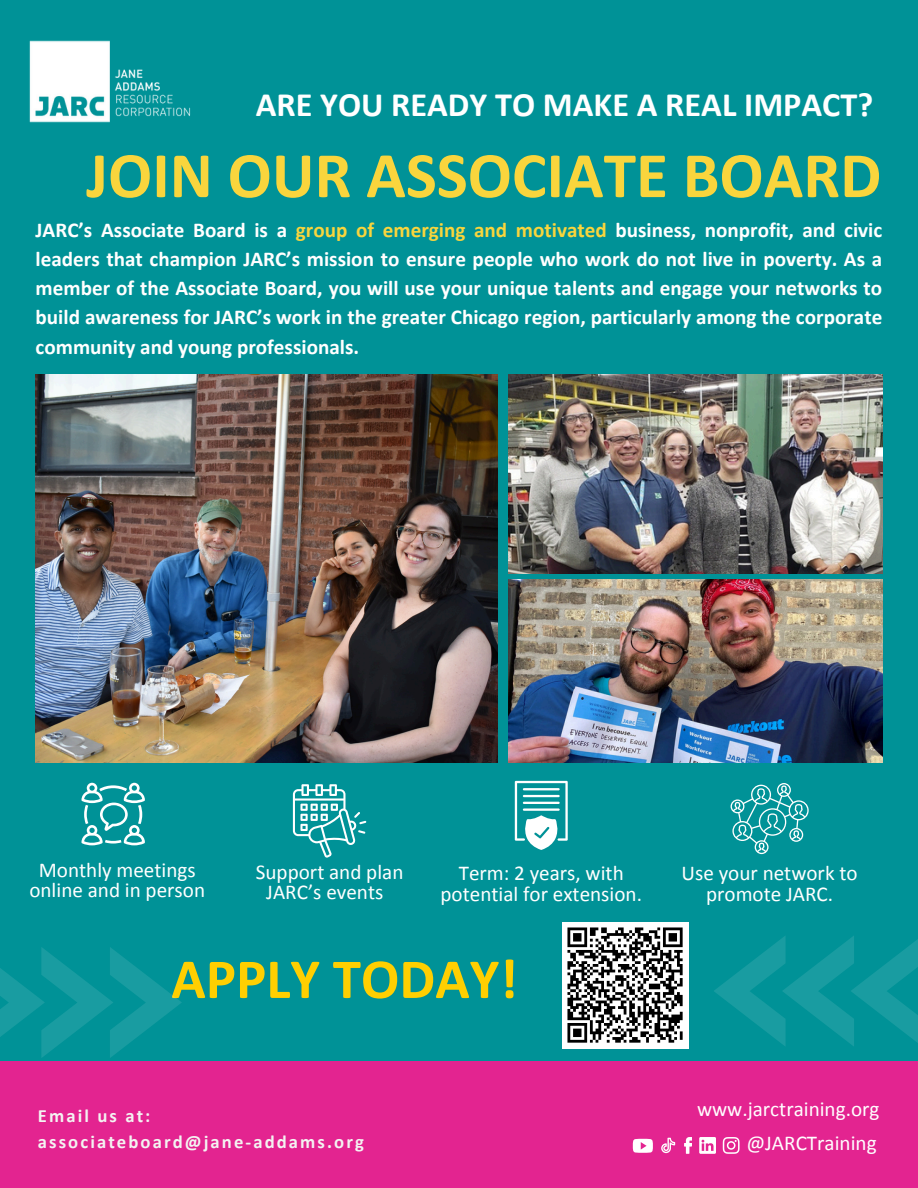
<style>
.page{position:relative;width:918px;height:1188px;background:#009297}
.page>*{position:absolute;margin:0;border:0;box-sizing:border-box;transform-origin:0 0}
.t1{font:700 65.4px "Calibri";color:#f9d53d}
.t2{font:700 56.85px "Calibri";color:#ffcf01}
.t3{font:700 34.2px "Calibri";color:#fff}
.t4{font:700 21.15px/29.2px "Calibri";color:#fff;text-align:justify}
.t5{font:21.15px/20.2px "Calibri";color:#fff;text-align:center}
.t6{font:700 18.75px "Calibri";letter-spacing:.11em;color:#f4f3f2}
.s1{color:#f9d53d}
</style>
<div class="page">
<div style="left:0;top:1061px;width:918px;height:127px;background:#e32490"></div>
<img style="left:29px;top:40px;width:162px;height:83px">
<svg style="left:723px;top:1137px;width:17px;height:17px"></svg>
<svg style="left:699px;top:1137px;width:17px;height:17px"></svg>
<svg style="left:684px;top:1137px;width:8px;height:17px"></svg>
<img style="left:36px;top:374px;width:462px;height:388px">
<svg style="left:661px;top:1138px;width:14px;height:15px"></svg>
<svg style="left:0;top:947px;width:182px;height:111px"></svg>
<svg style="left:714px;top:936px;width:204px;height:110px"></svg>
<img style="left:509px;top:580px;width:373px;height:182px">
<img style="left:509px;top:374px;width:373px;height:199px">
<svg style="left:81px;top:783px;width:64px;height:62px"></svg>
<svg style="left:293px;top:784px;width:73px;height:73px"></svg>
<svg style="left:515px;top:781px;width:53px;height:68px"></svg>
<hr style="left:523px;top:808px;width:37px;height:3px;background:#fff">
<hr style="left:523px;top:802px;width:37px;height:2px;background:#fff">
<hr style="left:523px;top:795px;width:37px;height:2px;background:#fff">
<hr style="left:523px;top:788px;width:37px;height:2px;background:#fff">
<svg style="left:731px;top:783px;width:77px;height:71px"></svg>
<div style="left:562px;top:922px;width:126px;height:126px;background:#fff"></div>
<svg style="left:567px;top:927px;width:116px;height:116px"></svg>
<svg style="left:632px;top:1138px;width:21px;height:15px"></svg>
<h4 class="t3" style="left:256px;top:91px;width:619px">ARE YOU READY TO MAKE A REAL IMPACT?</h4>
<p class="t1" style="left:86px;top:148px;width:796px">JOIN OUR ASSOCIATE BOARD</p>
<h3 class="t4" style="left:36px;top:217px;width:848px">JARC’s Associate Board is a <span class="s1">group of emerging and motivated</span> business, nonprofit, and civic leaders that champion JARC’s mission to ensure people who work do not live in poverty. As a member of the Associate Board, you will use your unique talents and engage your networks to build awareness for JARC’s work in the greater Chicago region, particularly among the corporate community and young professionals.</h3>
<p class="t5" style="left:29px;top:861px;width:177px">Monthly meetings online and in person</p>
<h5 class="t5" style="left:440px;top:865px;width:203px">Term: 2 years, with potential for extension.</h5>
<p class="t5" style="left:256px;top:864px;width:149px">Support and plan<br>JARC’s events</p>
<h1 class="t2" style="left:171px;top:955px;width:348px">APPLY TODAY!</h1>
<p class="t6" style="left:38px;top:1108px;width:114px">Email us at:</p>
<h5 class="t6" style="left:38px;top:1134px;width:328px">associateboard@jane-addams.org</h5>
<h5 class="t5" style="left:682px;top:865px;width:178px">Use your network to promote JARC.</h5>
<p class="t5" style="left:697px;top:1100px;width:184px">www.jarctraining.org</p>
<h5 class="t5" style="left:746px;top:1135px;width:132px">@JARCTraining</h5>
</div>
